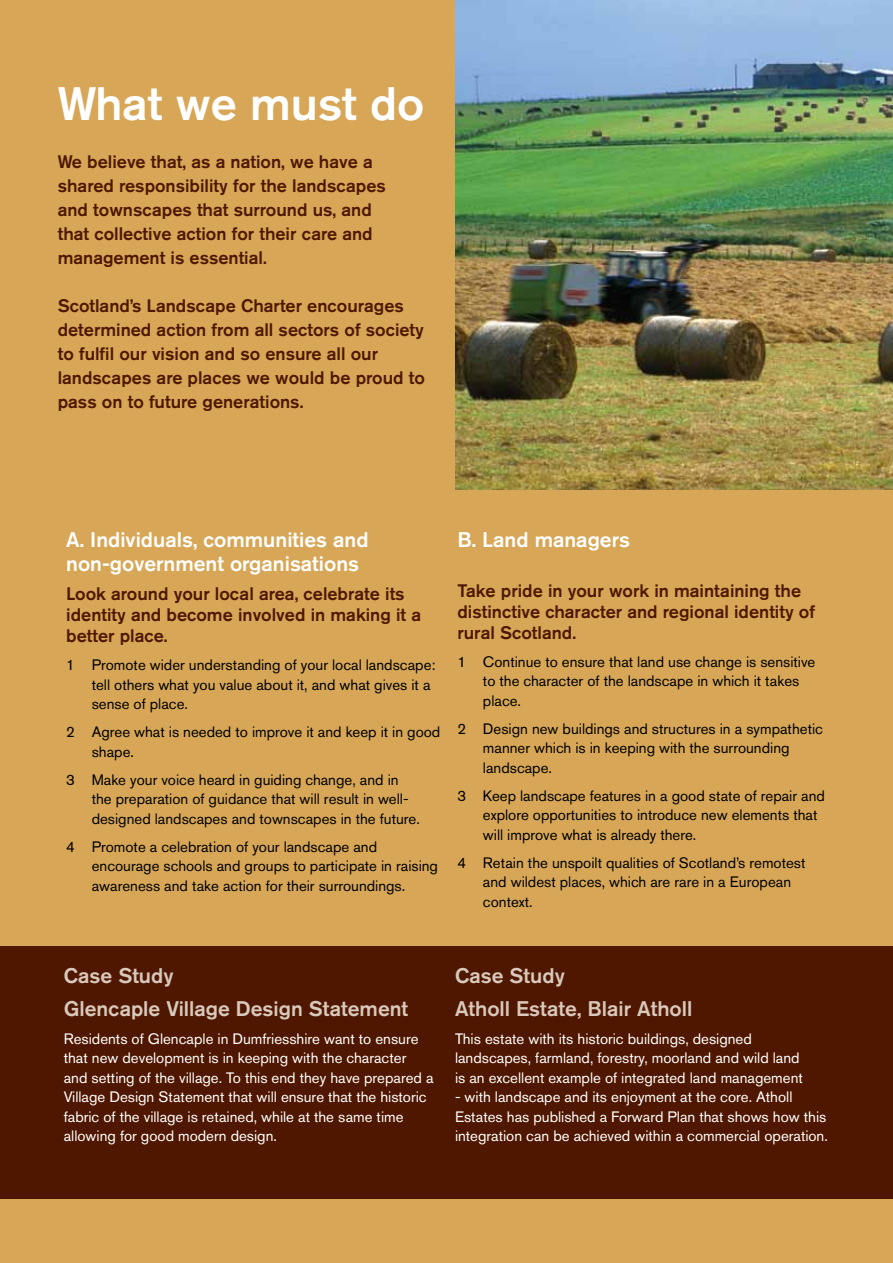
<style>
.page{position:relative;width:893px;height:1263px;background:#d7a757}
.page>*{position:absolute;margin:0;border:0;box-sizing:border-box;transform-origin:0 0}
.t1{font:500 46.5px "Akzidenz Grotesk BE";color:#fff}
.t2{font:500 21px/32.5px "Akzidenz Grotesk BE";color:#d8c9bc}
.t3{font:500 21px/24px "Akzidenz Grotesk BE";color:#fff}
.t4{font:500 18px/24px "Akzidenz Grotesk BE";color:#501700}
.t5{font:15px/19.5px "Akzidenz Grotesk BE";color:#000}
.t6{font:15px/19.5px "Akzidenz Grotesk BE";color:#fff}
</style>
<div class="page">
<div style="left:0;top:947px;width:893px;height:252px;background:#501700"></div>
<img style="left:455px;top:0;width:438px;height:489px">
<h1 class="t1" style="left:58px;top:75px;width:368px">What we must do</h1>
<p class="t4" style="left:58px;top:149px;width:330px">We believe that, as a nation, we have a shared responsibility for the landscapes and townscapes that surround us, and that collective action for their care and management is essential.</p>
<p class="t4" style="left:58px;top:293px;width:369px">Scotland’s Landscape Charter encourages determined action from all sectors of society to fulfil our vision and so ensure all our landscapes are places we would be proud to pass on to future generations.</p>
<h2 class="t3" style="left:66px;top:527px;width:304px">A. Individuals, communities and non-government organisations</h2>
<p class="t4" style="left:66px;top:583px;width:356px;line-height:21px">Look around your local area, celebrate its identity and become involved in making it a better place.</p>
<p class="t5" style="left:92px;top:655px;width:345px;text-indent:-26px">1 Promote wider understanding of your local landscape: tell others what you value about it, and what gives it a sense of place.</p>
<p class="t5" style="left:92px;top:722px;width:350px;text-indent:-26px">2 Agree what is needed to improve it and keep it in good shape.</p>
<p class="t5" style="left:92px;top:770px;width:330px;text-indent:-26px">3 Make your voice heard in guiding change, and in the preparation of guidance that will result in well&shy;designed landscapes and townscapes in the future.</p>
<p class="t5" style="left:92px;top:837px;width:348px;text-indent:-26px">4 Promote a celebration of your landscape and encourage schools and groups to participate in raising awareness and take action for their surroundings.</p>
<h2 class="t3" style="left:457px;top:527px;width:174px">B. Land managers</h2>
<p class="t4" style="left:457px;top:580px;width:359px;line-height:21px">Take pride in your work in maintaining the distinctive character and regional identity of rural Scotland.</p>
<p class="t5" style="left:483px;top:652px;width:334px;text-indent:-26px">1 Continue to ensure that land use change is sensitive to the character of the landscape in which it takes place.</p>
<p class="t5" style="left:483px;top:719px;width:341px;text-indent:-26px">2 Design new buildings and structures in a sympathetic manner which is in keeping with the surrounding landscape.</p>
<p class="t5" style="left:483px;top:786px;width:343px;text-indent:-26px">3 Keep landscape features in a good state of repair and explore opportunities to introduce new elements that will improve what is already there.</p>
<p class="t5" style="left:483px;top:853px;width:324px;text-indent:-26px">4 Retain the unspoilt qualities of Scotland’s remotest and wildest places, which are rare in a European context.</p>
<h2 class="t2" style="left:64px;top:959px;width:346px">Case Study<br>Glencaple Village Design Statement</h2>
<p class="t6" style="left:64px;top:1029px;width:371px">Residents of Glencaple in Dumfriesshire want to ensure that new development is in keeping with the character and setting of the village. To this end they have prepared a Village Design Statement that will ensure that the historic fabric of the village is retained, while at the same time allowing for good modern design.</p>
<h2 class="t2" style="left:455px;top:959px;width:239px">Case Study<br>Atholl Estate, Blair Atholl</h2>
<p class="t6" style="left:455px;top:1029px;width:349px">This estate with its historic buildings, designed landscapes, farmland, forestry, moorland and wild land is an excellent example of integrated land management</p>
<p class="t6" style="left:455px;top:1087px;width:374px">- with landscape and its enjoyment at the core. Atholl<br>Estates has published a Forward Plan that shows how this integration can be achieved within a commercial operation.</p>
</div>
